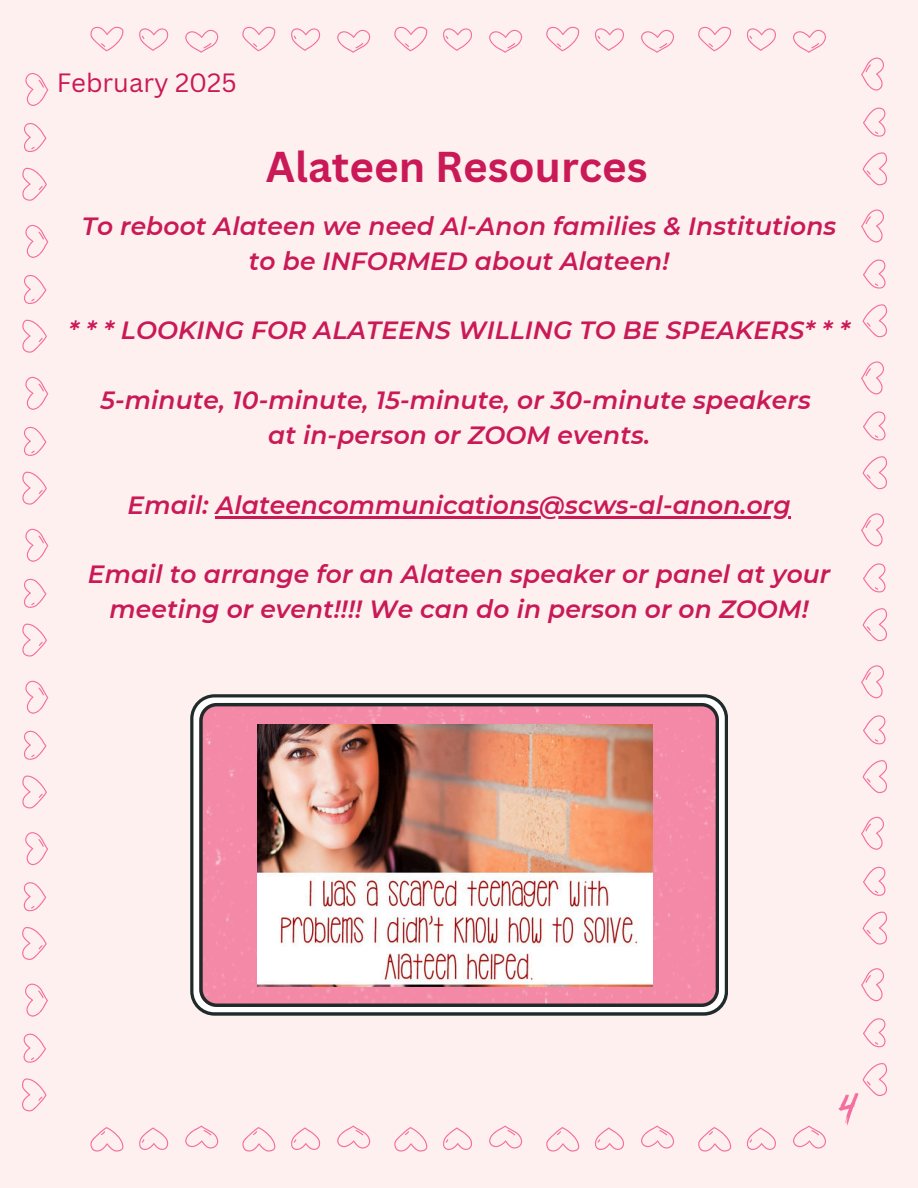
<style>
.page{position:relative;width:918px;height:1188px;background:#fff0f0}
.page>*{position:absolute;margin:0;border:0;box-sizing:border-box;transform-origin:0 0}
.t1{font:700 42px "Canva Sans";color:#c91957}
.t2{font:25.8px "Canva Sans";color:#c91957}
.t3{font:italic 600 24.9px/34.8px "Montserrat";letter-spacing:.005em;color:#c91957;text-align:center}
</style>
<div class="page">
<svg style="left:90px;top:26px;width:128px;height:27px"></svg>
<svg style="left:242px;top:26px;width:128px;height:27px"></svg>
<svg style="left:394px;top:26px;width:128px;height:27px"></svg>
<svg style="left:546px;top:26px;width:128px;height:27px"></svg>
<svg style="left:698px;top:26px;width:128px;height:27px"></svg>
<svg style="left:90px;top:1126px;width:128px;height:26px"></svg>
<svg style="left:242px;top:1126px;width:128px;height:26px"></svg>
<svg style="left:394px;top:1126px;width:128px;height:26px"></svg>
<svg style="left:546px;top:1126px;width:128px;height:26px"></svg>
<svg style="left:698px;top:1126px;width:128px;height:26px"></svg>
<svg style="left:861px;top:665px;width:26px;height:128px"></svg>
<svg style="left:861px;top:513px;width:26px;height:128px"></svg>
<svg style="left:861px;top:361px;width:26px;height:128px"></svg>
<svg style="left:861px;top:209px;width:26px;height:128px"></svg>
<svg style="left:861px;top:57px;width:26px;height:129px"></svg>
<svg style="left:861px;top:817px;width:26px;height:128px"></svg>
<svg style="left:22px;top:681px;width:26px;height:128px"></svg>
<svg style="left:22px;top:529px;width:26px;height:128px"></svg>
<svg style="left:22px;top:377px;width:26px;height:128px"></svg>
<svg style="left:22px;top:225px;width:26px;height:128px"></svg>
<svg style="left:22px;top:73px;width:26px;height:128px"></svg>
<svg style="left:22px;top:832px;width:26px;height:128px"></svg>
<svg style="left:22px;top:984px;width:26px;height:128px"></svg>
<svg style="left:190px;top:694px;width:538px;height:322px"></svg>
<svg style="left:199px;top:703px;width:520px;height:304px;fill:#f489a7"></svg>
<svg style="left:839px;top:968px;width:48px;height:157px"></svg>
<img style="left:258px;top:724px;width:394px;height:262px">
<hr style="left:216px;top:516px;width:575px;height:2px;background:#c91957">
<p class="t2" style="left:57px;top:64px;width:181px">February 2025</p>
<p class="t1" style="left:266px;top:137px;width:383px">Alateen Resources</p>
<p class="t3" style="left:82px;top:208px;width:756px">To reboot Alateen we need Al-Anon families &amp; Institutions to be INFORMED about Alateen!</p>
<p class="t3" style="left:68px;top:313px;width:783px">* * * LOOKING FOR ALATEENS WILLING TO BE SPEAKERS* * *</p>
<p class="t3" style="left:100px;top:383px;width:712px">5-minute, 10-minute, 15-minute, or 30-minute speakers at in-person or ZOOM events.</p>
<p class="t3" style="left:128px;top:487px;width:665px">Email: Alateencommunications@scws-al-anon.org</p>
<p class="t3" style="left:88px;top:557px;width:744px">Email to arrange for an Alateen speaker or panel at your</p>
<p class="t3" style="left:110px;top:592px;width:701px">meeting or event!!!! We can do in person or on ZOOM!</p>
</div>
